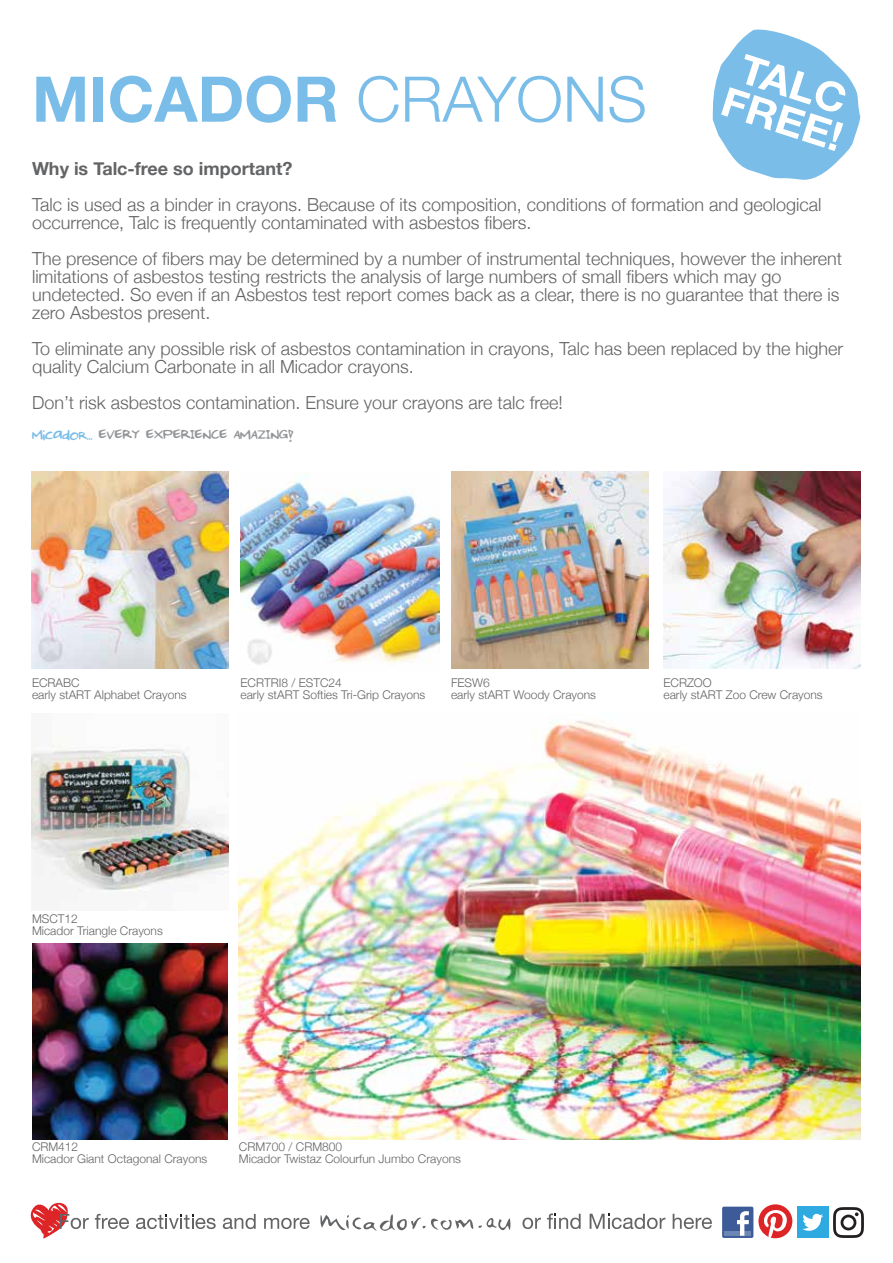
<style>
.page{position:relative;width:893px;height:1263px;background:#fff}
.page>*{position:absolute;margin:0;border:0;box-sizing:border-box;transform-origin:0 0}
.t1{font:700 63px "Helvetica Neue";color:#79bde8}
.t2{font:700 40.35px/36.6px "Helvetica Neue";color:#fff;scale:1.07 1}
.t3{font:300 18px/18px "Helvetica Neue";color:#636466}
.t4{font:700 18px "Helvetica Neue";color:#636466}
.t5{font:15px "Micador Hwriting 4";color:#939598}
.t6{font:300 12px/12px "Helvetica Neue";color:#636466}
.s1{font-weight:300}
.s2{color:#79bde8}
</style>
<div class="page">
<div style="left:797px;top:1206px;width:31px;height:32px;background:#2faae1"></div>
<svg style="left:802px;top:1214px;width:21px;height:17px"></svg>
<div style="left:722px;top:1206px;width:31px;height:32px;background:#3d5b99;border-radius:2px"></div>
<div style="left:724px;top:1231px;width:27px;height:5px;background:#6e86b4"></div>
<svg style="left:737px;top:1211px;width:12px;height:25px"></svg>
<svg style="left:758px;top:1204px;width:34px;height:34px"></svg>
<svg style="left:30px;top:1202px;width:59px;height:36px"></svg>
<svg style="left:95px;top:1214px;width:34px;height:15px"></svg>
<svg style="left:136px;top:1214px;width:80px;height:15px"></svg>
<svg style="left:223px;top:1214px;width:33px;height:15px"></svg>
<svg style="left:264px;top:1218px;width:46px;height:11px"></svg>
<svg style="left:522px;top:1217px;width:19px;height:12px"></svg>
<svg style="left:547px;top:1213px;width:34px;height:16px"></svg>
<svg style="left:590px;top:1214px;width:75px;height:15px"></svg>
<svg style="left:673px;top:1214px;width:39px;height:15px"></svg>
<svg style="left:320px;top:1214px;width:191px;height:17px"></svg>
<svg style="left:833px;top:1207px;width:31px;height:31px"></svg>
<svg style="left:713px;top:29px;width:147px;height:151px"></svg>
<img style="left:31px;top:471px;width:198px;height:198px">
<img style="left:240px;top:471px;width:199px;height:194px">
<img style="left:451px;top:471px;width:197px;height:198px">
<img style="left:663px;top:471px;width:197px;height:197px">
<img style="left:32px;top:944px;width:196px;height:196px">
<img style="left:31px;top:736px;width:198px;height:157px">
<img style="left:239px;top:720px;width:621px;height:419px">
<h1 class="t1" style="left:32px;top:50px;width:616px">MICADOR <span class="s1">CRAYONS</span></h1>
<h2 class="t2" style="left:739px;top:49px;width:118px;rotate:18deg">TALC<br>FREE!</h2>
<p class="t4" style="left:32px;top:154px;width:262px">Why is Talc-free so important?</p>
<p class="t3" style="left:32px;top:195px;width:791px">Talc is used as a binder in crayons. Because of its composition, conditions of formation and geological occurrence, Talc is frequently contaminated with asbestos fibers.</p>
<p class="t3" style="left:32px;top:249px;width:812px">The presence of fibers may be determined by a number of instrumental techniques, however the inherent limitations of asbestos testing restricts the analysis of large numbers of small fibers which may go undetected. So even if an Asbestos test report comes back as a clear, there is no guarantee that there is zero Asbestos present.</p>
<p class="t3" style="left:32px;top:339px;width:813px">To eliminate any possible risk of asbestos contamination in crayons, Talc has been replaced by the higher quality Calcium Carbonate in all Micador crayons.</p>
<p class="t3" style="left:32px;top:393px;width:532px">Don’t risk asbestos contamination. Ensure your crayons are talc free!</p>
<p class="t5" style="left:32px;top:429px;width:263px"><span class="s2">Micador...</span> EVERY EXPERIENCE AMAZING!</p>
<p class="t6" style="left:32px;top:676px;width:156px">ECRABC<br>early stART Alphabet Crayons</p>
<p class="t6" style="left:240px;top:676px;width:186px">ECRTRI8 / ESTC24<br>early stART Softies Tri-Grip Crayons</p>
<p class="t6" style="left:451px;top:676px;width:147px">FESW6<br>early stART Woody Crayons</p>
<p class="t6" style="left:663px;top:676px;width:161px">ECRZOO<br>early stART Zoo Crew Crayons</p>
<p class="t6" style="left:32px;top:912px;width:132px">MSCT12<br>Micador Triangle Crayons</p>
<p class="t6" style="left:32px;top:1140px;width:177px">CRM412<br>Micador Giant Octagonal Crayons</p>
<p class="t6" style="left:239px;top:1140px;width:223px">CRM700 / CRM800<br>Micador Twistaz Colourfun Jumbo Crayons</p>
</div>
